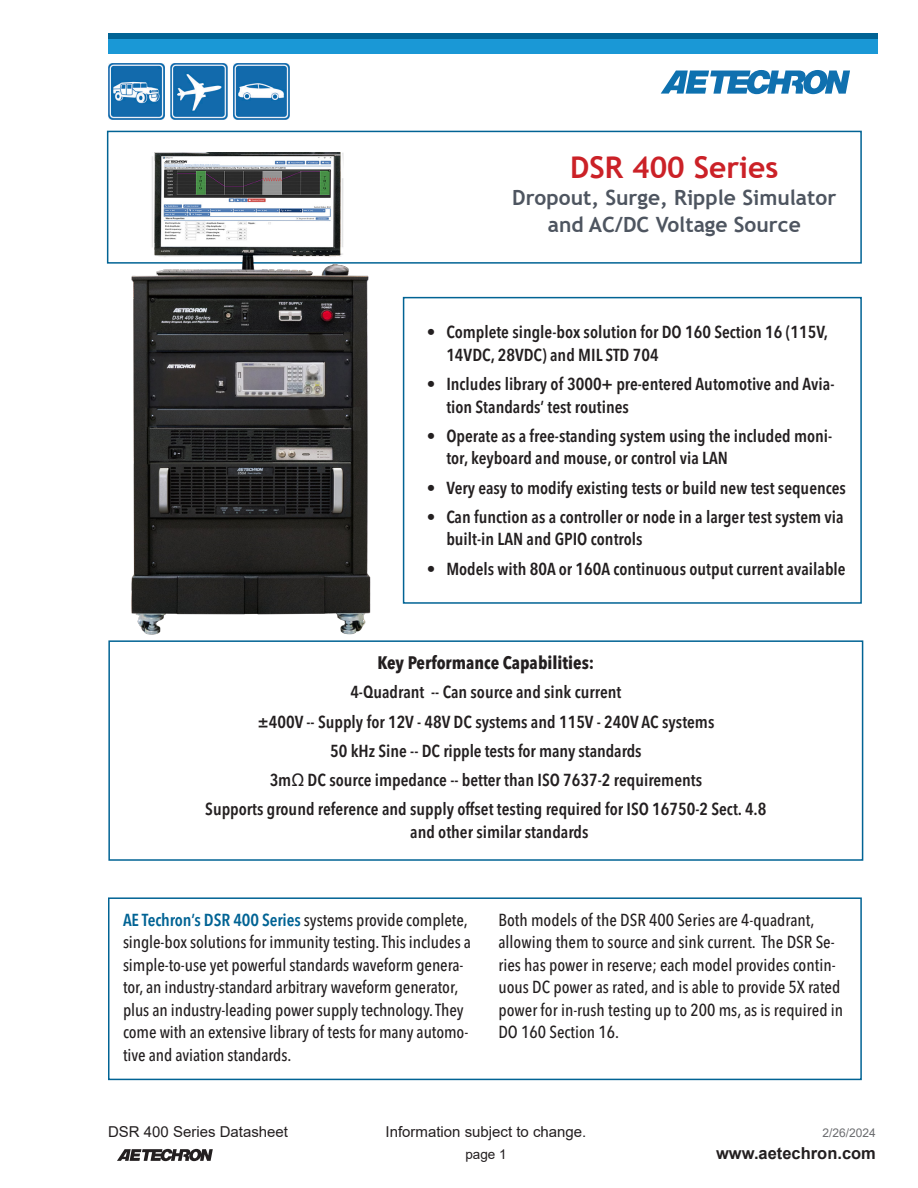
<style>
.page{position:relative;width:918px;height:1188px;background:#fff}
.page>*{position:absolute;margin:0;border:0;box-sizing:border-box;transform-origin:0 0}
.t1{font:700 30px "Trebuchet MS";color:#cb2127}
.t2{font:700 21px/27px "Trebuchet MS";color:#4e5560;text-align:center}
.Subhead2{font:700 condensed 18px "Avenir Next LT Pro";color:#231f20}
.No_Spacing2{font:600 condensed 17.25px/22.5px "Avenir Next LT Pro";color:#231f20}
.t3{font:500 condensed 17.25px/22.5px "Avenir Next LT Pro";letter-spacing:-.005em;color:#231f20}
.t4{font:700 16.5px "Arial";color:#231f20}
.t5{font:15px "Arial";color:#231f20}
.t6{font:13.5px "Arial";color:#231f20}
.t7{font:12px "Arial";color:#6c6d70}
.s1{font-family:"Arial";font-weight:400;font-stretch:normal}
.s2{font-weight:600;color:#016394}
</style>
<div class="page">
<svg style="left:117px;top:1149px;width:96px;height:12px"></svg>
<svg style="left:661px;top:70px;width:189px;height:24px"></svg>
<div style="left:108px;top:39px;width:770px;height:15px;background:#1a98d6"></div>
<div style="left:108px;top:33px;width:770px;height:6px;background:#016394"></div>
<div style="left:107px;top:131px;width:755px;height:133px;border:2px solid #016394"></div>
<div style="left:108px;top:897px;width:754px;height:183px;border:2px solid #016394"></div>
<img style="left:108px;top:64px;width:56px;height:56px">
<img style="left:171px;top:64px;width:56px;height:56px">
<img style="left:234px;top:64px;width:56px;height:56px">
<div style="left:403px;top:297px;width:459px;height:307px;border:2px solid #016394"></div>
<img style="left:125px;top:152px;width:252px;height:483px">
<div style="left:108px;top:640px;width:755px;height:221px;border:2px solid #016394"></div>
<p class="t1" style="left:570px;top:149px;width:210px">DSR 400 Series</p>
<p class="t2" style="left:512px;top:184px;width:326px">Dropout, Surge, Ripple Simulator and AC/DC Voltage Source</p>
<p class="No_Spacing2" style="left:446px;top:321px;width:383px;text-indent:-20px">• Complete single-box solution for DO 160 Section 16 (115V,<br>14VDC, 28VDC) and MIL STD 704</p>
<p class="No_Spacing2" style="left:446px;top:373px;width:390px;text-indent:-20px">• Includes library of 3000+ pre-entered Automotive and Avia&shy;tion Standards’ test routines</p>
<p class="No_Spacing2" style="left:446px;top:425px;width:387px;text-indent:-20px">• Operate as a free-standing system using the included moni&shy;tor, keyboard and mouse, or control via LAN</p>
<p class="No_Spacing2" style="left:427px;top:476px;width:421px">• Very easy to modify existing tests or build new test sequences</p>
<p class="No_Spacing2" style="left:446px;top:506px;width:399px;text-indent:-20px">• Can function as a controller or node in a larger test system via built-in LAN and GPIO controls</p>
<p class="No_Spacing2" style="left:427px;top:557px;width:420px">• Models with 80A or 160A continuous output current available</p>
<p class="Subhead2" style="left:377px;top:652px;width:218px">Key Performance Capabilities:</p>
<p class="No_Spacing2" style="left:350px;top:681px;width:273px">4-Quadrant -- Can source and sink current</p>
<p class="No_Spacing2" style="left:257px;top:710px;width:459px">±400V -- Supply for 12V - 48V DC systems and 115V - 240V AC systems</p>
<p class="No_Spacing2" style="left:330px;top:739px;width:313px">50 kHz Sine -- DC ripple tests for many standards</p>
<p class="No_Spacing2" style="left:270px;top:769px;width:434px">3m<span class="s1">Ω</span> DC source impedance -- better than ISO 7637-2 requirements</p>
<p class="No_Spacing2" style="left:410px;top:798px;width:358px;text-indent:-205px">Supports ground reference and supply offset testing required for ISO 16750-2 Sect. 4.8 and other similar standards</p>
<p class="t3" style="left:123px;top:908px;width:350px"><span class="s2">AE Techron’s DSR 400 Series</span> systems provide complete, single-box solutions for immunity testing. This includes a simple-to-use yet powerful standards waveform genera&shy;tor, an industry-standard arbitrary waveform generator, plus an industry-leading power supply technology. They come with an extensive library of tests for many automo&shy;tive and aviation standards.</p>
<p class="t3" style="left:498px;top:908px;width:346px">Both models of the DSR 400 Series are 4-quadrant, allowing them to source and sink current. The DSR Se&shy;ries has power in reserve; each model provides contin&shy;uous DC power as rated, and is able to provide 5X rated power for in-rush testing up to 200 ms, as is required in DO 160 Section 16.</p>
<p class="t5" style="left:108px;top:1121px;width:182px">DSR 400 Series Datasheet</p>
<p class="t5" style="left:386px;top:1121px;width:202px">Information subject to change.</p>
<p class="t7" style="left:823px;top:1124px;width:55px">2/26/2024</p>
<p class="t6" style="left:465px;top:1145px;width:43px">page 1</p>
<p class="t4" style="left:716px;top:1142px;width:161px">www.aetechron.com</p>
</div>
